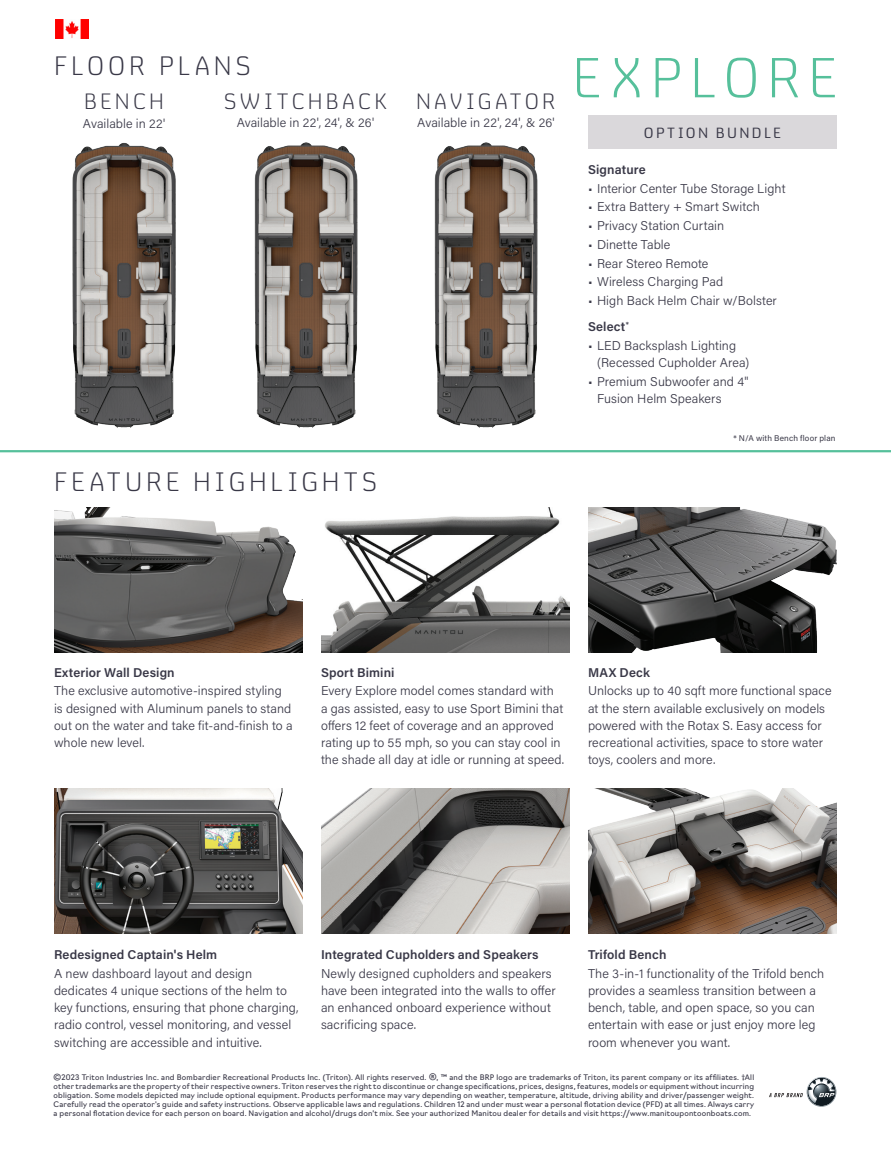
<style>
.page{position:relative;width:891px;height:1161px;background:#fff}
.page>*{position:absolute;margin:0;border:0;box-sizing:border-box;transform-origin:0 0}
.TAB_TXT{font:57px "FS Untitled Light 300";letter-spacing:.135em;color:#56c09b}
.TAB_TXT-2{font:27px "FS Untitled Light 300";letter-spacing:.14em;color:#393847}
.TAB_TXT-3{font:22.5px "FS Untitled Light 300";letter-spacing:.145em;color:#393847}
.TAB_TXT-4{font:15px "FS Untitled Regular 400";letter-spacing:.155em;color:#393847}
.TAB_TXT-5{font:300 12.75px/17.2px "Acumin Pro";letter-spacing:.005em;color:#393847}
.TAB_TXT-6{font:600 12.75px "Acumin Pro";letter-spacing:.01em;color:#393847}
.TAB_TXT-7{font:8.25px "Acumin Pro";letter-spacing:.02em;color:#393847}
.LEGAL{font:7.5px/9px "Navigo";letter-spacing:.025em;color:#393847;text-align:justify}
.s1{font-size:11.7px}
</style>
<div class="page">
<div style="left:588px;top:116px;width:249px;height:33px;background:#dad8db"></div>
<img style="left:72px;top:142px;width:104px;height:286px">
<img style="left:254px;top:142px;width:284px;height:286px">
<img style="left:54px;top:508px;width:249px;height:145px">
<img style="left:54px;top:789px;width:249px;height:145px">
<img style="left:321px;top:508px;width:249px;height:145px">
<img style="left:321px;top:789px;width:249px;height:145px">
<img style="left:588px;top:508px;width:249px;height:145px">
<img style="left:588px;top:789px;width:249px;height:145px">
<svg style="left:769px;top:1077px;width:68px;height:30px"></svg>
<hr style="left:0;top:450px;width:891px;height:2px;background:#56c09b">
<img style="left:55px;top:20px;width:33px;height:18px">
<p class="TAB_TXT-2" style="left:54px;top:50px;width:198px">FLOOR PLANS</p>
<p class="TAB_TXT-3" style="left:84px;top:89px;width:81px">BENCH</p>
<p class="TAB_TXT-5" style="left:83px;top:114px;width:84px">Available in 22'</p>
<p class="TAB_TXT-3" style="left:224px;top:88px;width:165px">SWITCHBACK</p>
<p class="TAB_TXT-5" style="left:237px;top:114px;width:139px">Available in 22', 24', &amp; 26'</p>
<p class="TAB_TXT-3" style="left:416px;top:88px;width:141px">NAVIGATOR</p>
<p class="TAB_TXT-5" style="left:417px;top:114px;width:139px">Available in 22', 24', &amp; 26'</p>
<p class="TAB_TXT" style="left:572px;top:46px;width:266px">EXPLORE</p>
<p class="TAB_TXT-4" style="left:644px;top:125px;width:139px">OPTION BUNDLE</p>
<p class="TAB_TXT-6" style="left:588px;top:160px;width:59px">Signature</p>
<p class="TAB_TXT-5" style="left:588px;top:179px;width:199px">• Interior Center Tube Storage Light</p>
<p class="TAB_TXT-5" style="left:588px;top:198px;width:173px">• Extra Battery + Smart Switch</p>
<p class="TAB_TXT-5" style="left:588px;top:216px;width:138px">• Privacy Station Curtain</p>
<p class="TAB_TXT-5" style="left:588px;top:235px;width:84px">• Dinette Table</p>
<p class="TAB_TXT-5" style="left:588px;top:254px;width:122px">• Rear Stereo Remote</p>
<p class="TAB_TXT-5" style="left:588px;top:273px;width:137px">• Wireless Charging Pad</p>
<p class="TAB_TXT-5" style="left:588px;top:291px;width:190px">• High Back Helm Chair w/Bolster</p>
<p class="TAB_TXT-6" style="left:588px;top:318px;width:42px">Select<sup>*</sup></p>
<p class="TAB_TXT-5" style="left:597px;top:336px;width:154px;text-indent:-9px">• LED Backsplash Lighting (Recessed Cupholder Area)</p>
<p class="TAB_TXT-5" style="left:597px;top:372px;width:153px;text-indent:-9px">• Premium Subwoofer and 4"<br>Fusion Helm Speakers</p>
<p class="TAB_TXT-7" style="left:734px;top:432px;width:104px">* N/A with Bench floor plan</p>
<p class="TAB_TXT-2" style="left:54px;top:466px;width:325px">FEATURE HIGHLIGHTS</p>
<p class="TAB_TXT-6" style="left:54px;top:663px;width:122px">Exterior Wall Design</p>
<p class="TAB_TXT-5" style="left:54px;top:682px;width:240px">The exclusive automotive-inspired styling is designed with Aluminum panels to stand out on the water and take fit-and-finish to a whole new level.</p>
<p class="TAB_TXT-6" style="left:321px;top:663px;width:75px">Sport Bimini</p>
<p class="TAB_TXT-5" style="left:321px;top:682px;width:245px">Every Explore model comes standard with<br>a gas assisted, easy to use Sport Bimini that offers 12 feet of coverage and an approved rating up to 55 mph, so you can stay cool in the shade all day at idle or running at speed.</p>
<p class="TAB_TXT-6" style="left:588px;top:663px;width:63px">MAX Deck</p>
<p class="TAB_TXT-5" style="left:588px;top:682px;width:245px">Unlocks up to 40 sqft more functional space at the stern available exclusively on models powered with the Rotax S. Easy access for recreational activities, space to store water toys, coolers and more.</p>
<p class="TAB_TXT-6" style="left:588px;top:945px;width:80px">Trifold Bench</p>
<p class="TAB_TXT-5" style="left:588px;top:964px;width:238px">The 3-in-1 functionality of the Trifold bench provides a seamless transition between a bench, table, and open space, so you can entertain with ease or just enjoy more leg room whenever you want.</p>
<p class="LEGAL" style="left:54px;top:1072px;width:702px">©2023 Triton Industries Inc. and Bombardier Recreational Products Inc. (Triton). All rights reserved. <span class="s1">®</span>, ™ and the BRP logo are trademarks of Triton, its parent company or its affiliates. †All other trademarks are the property of their respective owners. Triton reserves the right to discontinue or change specifications, prices, designs, features, models or equipment without incurring obligation. Some models depicted may include optional equipment. Products performance may vary depending on weather, temperature, altitude, driving ability and driver/passenger weight.<br>Carefully read the operator's guide and safety instructions. Observe applicable laws and regulations. Children 12 and under must wear a personal flotation device (PFD) at all times. Always carry a personal flotation device for each person on board. Navigation and alcohol/drugs don’t mix. See your authorized Manitou dealer for details and visit https://www.manitoupontoonboats.com.</p>
<p class="TAB_TXT-6" style="left:54px;top:945px;width:165px">Redesigned Captain's Helm</p>
<p class="TAB_TXT-5" style="left:54px;top:964px;width:246px">A new dashboard layout and design dedicates 4 unique sections of the helm to key functions, ensuring that phone charging, radio control, vessel monitoring, and vessel switching are accessible and intuitive.</p>
<p class="TAB_TXT-6" style="left:321px;top:945px;width:219px">Integrated Cupholders and Speakers</p>
<p class="TAB_TXT-5" style="left:321px;top:964px;width:236px">Newly designed cupholders and speakers have been integrated into the walls to offer an enhanced onboard experience without sacrificing space.</p>
</div>
